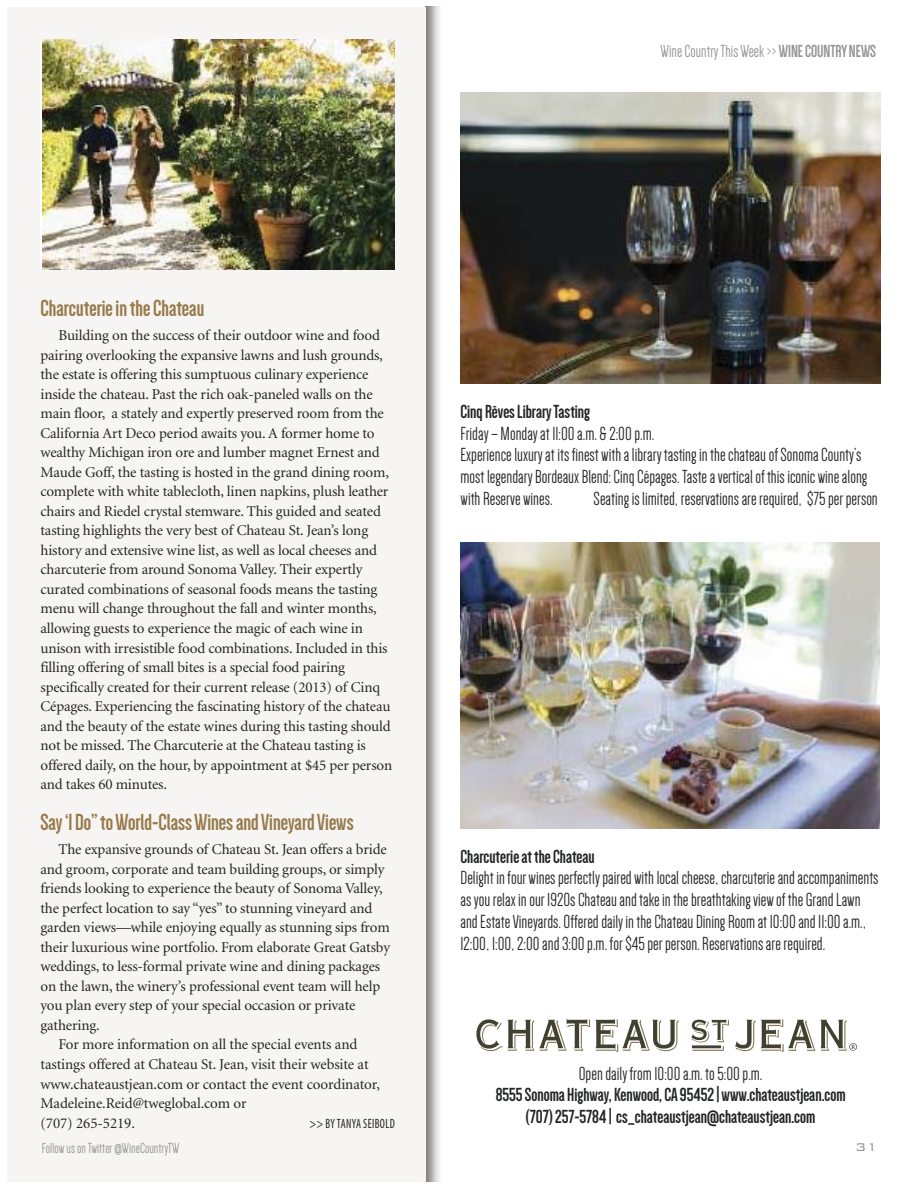
<style>
.page{position:relative;width:918px;height:1188px;background:#fff}
.page>*{position:absolute;margin:0;border:0;box-sizing:border-box;transform-origin:0 0}
.t1{font:700 24px "Dense";color:#977a4b}
.t2{font:19.5px/21.8px "Dense";color:#232424}
.t3{font:700 19.5px/21.8px "Dense";color:#232424;text-align:center}
.t4{font:18px "Dense";color:#959495}
.t5{font:15px/19.5px "Minion";letter-spacing:-.01em;color:#232424}
.t6{font:15px "Dense";color:#959495}
.t7{font:300 15px "Bank Gothic";color:#929292}
.t8{font:condensed 13.5px "Myriad Pro";letter-spacing:.03em;color:#232424;scale:.85 1}
.s1{font-weight:700}
</style>
<div class="page">
<img style="left:425px;top:7px;width:15px;height:1174px">
<div style="left:7px;top:7px;width:418px;height:1174px;background:#f7f5f3"></div>
<svg style="left:476px;top:1019px;width:381px;height:33px"></svg>
<img style="left:461px;top:92px;width:420px;height:292px">
<img style="left:461px;top:543px;width:419px;height:286px">
<img style="left:43px;top:40px;width:352px;height:229px">
<p class="t4" style="left:660px;top:45px;width:217px">Wine Country This Week &gt;&gt; <span class="s1">WINE COUNTRY NEWS</span></p>
<h1 class="t1" style="left:41px;top:301px;width:165px">Charcuterie in the Chateau</h1>
<p class="t5" style="left:41px;top:327px;width:353px;text-indent:18px">Building on the success of their outdoor wine and food pairing overlooking the expansive lawns and lush grounds, the estate is offering this sumptuous culinary experience inside the chateau. Past the rich oak-paneled walls on the main floor, a stately and expertly preserved room from the California Art Deco period awaits you. A former home to wealthy Michigan iron ore and lumber magnet Ernest and Maude Goff, the tasting is hosted in the grand dining room, complete with white tablecloth, linen napkins, plush leather chairs and Riedel crystal stemware. This guided and seated tasting highlights the very best of Chateau St. Jean’s long history and extensive wine list, as well as local cheeses and charcuterie from around Sonoma Valley. Their expertly curated combinations of seasonal foods means the tasting menu will change throughout the fall and winter months, allowing guests to experience the magic of each wine in unison with irresistible food combinations. Included in this filling offering of small bites is a special food pairing specifically created for their current release (2013) of Cinq Cépages. Experiencing the fascinating history of the chateau and the beauty of the estate wines during this tasting should not be missed. The Charcuterie at the Chateau tasting is offered daily, on the hour, by appointment at $45 per person and takes 60 minutes.</p>
<h1 class="t1" style="left:41px;top:815px;width:315px">Say ‘I Do” to World-Class Wines and Vineyard Views</h1>
<p class="t5" style="left:59px;top:841px;width:330px">The expansive grounds of Chateau St. Jean offers a bride</p>
<p class="t5" style="left:40px;top:860px;width:346px">and groom, corporate and team building groups, or simply</p>
<p class="t5" style="left:40px;top:880px;width:344px">friends looking to experience the beauty of Sonoma Valley,</p>
<p class="t5" style="left:40px;top:900px;width:333px">the perfect location to say “yes” to stunning vineyard and</p>
<p class="t5" style="left:40px;top:919px;width:351px">garden views—while enjoying equally as stunning sips from</p>
<p class="t5" style="left:40px;top:939px;width:351px">their luxurious wine portfolio. From elaborate Great Gatsby</p>
<p class="t5" style="left:40px;top:958px;width:341px">weddings, to less-formal private wine and dining packages</p>
<p class="t5" style="left:40px;top:978px;width:341px">on the lawn, the winery’s professional event team will help</p>
<p class="t5" style="left:40px;top:997px;width:316px">you plan every step of your special occasion or private</p>
<p class="t5" style="left:40px;top:1017px;width:61px">gathering.</p>
<p class="t5" style="left:58px;top:1036px;width:300px">For more information on all the special events and</p>
<p class="t5" style="left:40px;top:1056px;width:330px">tastings offered at Chateau St. Jean, visit their website at</p>
<p class="t5" style="left:40px;top:1075px;width:341px">www.chateaustjean.com or contact the event coordinator,</p>
<p class="t5" style="left:40px;top:1095px;width:208px">Madeleine.Reid@tweglobal.com or</p>
<p class="t5" style="left:40px;top:1114px;width:96px">(707) 265-5219.</p>
<p class="t8" style="left:310px;top:1115px;width:102px">&gt;&gt; BY TANYA SEIBOLD</p>
<h2 class="t3" style="left:461px;top:402px;width:131px">Cinq Rêves Library Tasting</h2>
<h2 class="t2" style="left:461px;top:424px;width:408px">Friday – Monday at 11:00 a.m. &amp; 2:00 p.m.<br>Experience luxury at its finest with a library tasting in the chateau of Sonoma County’s most legendary Bordeaux Blend: Cinq Cépages. Taste a vertical of this iconic wine along with Reserve wines.</h2>
<h2 class="t2" style="left:594px;top:489px;width:286px">Seating is limited, reservations are required, $75 per person</h2>
<h2 class="t3" style="left:461px;top:847px;width:136px">Charcuterie at the Chateau</h2>
<p class="t2" style="left:461px;top:868px;width:420px">Delight in four wines perfectly paired with local cheese, charcuterie and accompaniments as you relax in our 1920s Chateau and take in the breathtaking view of the Grand Lawn and Estate Vineyards. Offered daily in the Chateau Dining Room at 10:00 and 11:00 a.m., 12:00, 1:00, 2:00 and 3:00 p.m. for $45 per person. Reservations are required.</p>
<h2 class="t2" style="left:579px;top:1064px;width:185px">Open daily from 10:00 a.m. to 5:00 p.m.</h2>
<h2 class="t3" style="left:496px;top:1086px;width:351px">8555 Sonoma Highway, Kenwood, CA 95452 | www.chateaustjean.com (707) 257-5784 | cs_chateaustjean@chateaustjean.com</h2>
<p class="t6" style="left:42px;top:1143px;width:139px">Follow us on Twitter @WineCountryTW</p>
<p class="t7" style="left:855px;top:1137px;width:24px">31</p>
</div>
